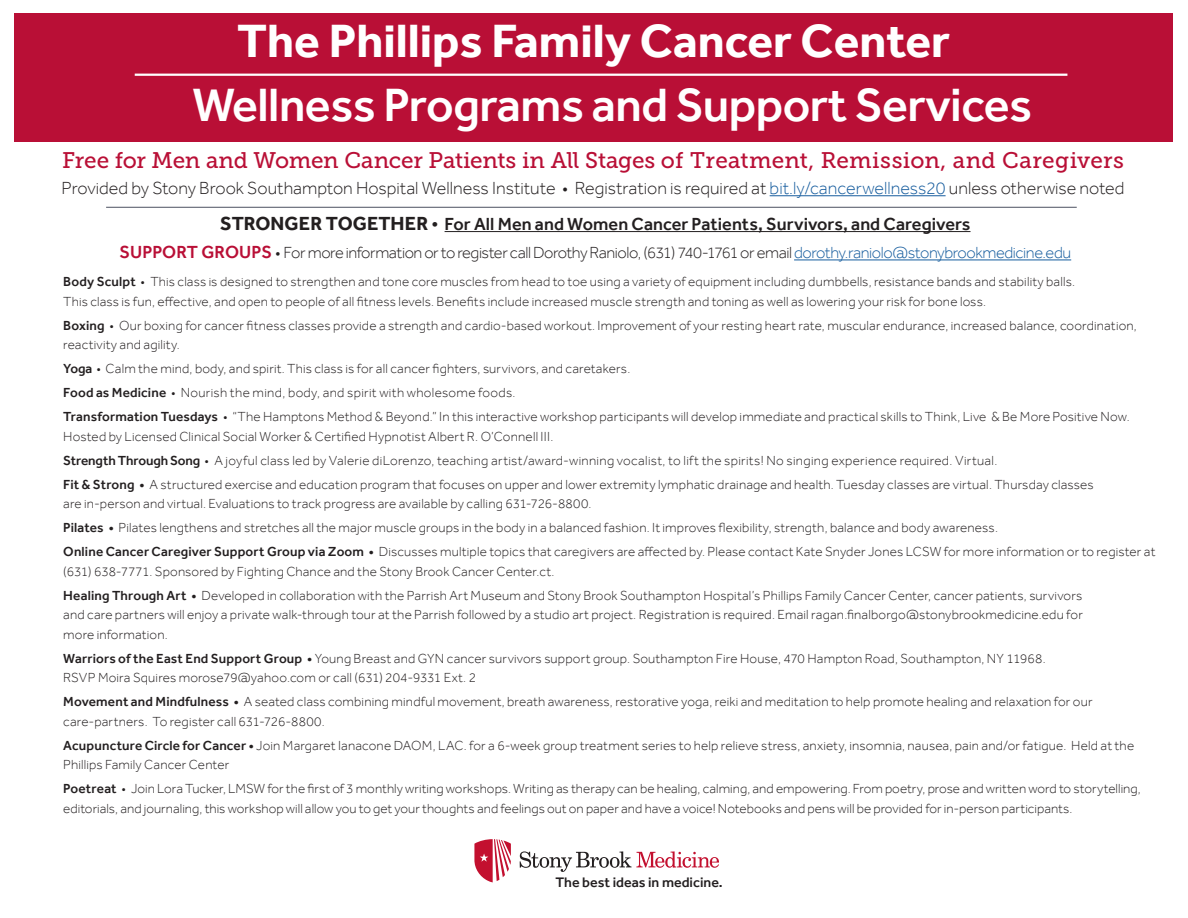
<style>
.page{position:relative;width:1188px;height:918px;background:#fff}
.page>*{position:absolute;margin:0;border:0;box-sizing:border-box;transform-origin:0 0}
.t1{font:500 48px "Effra";letter-spacing:-.01em;color:#fff}
.t2{font:700 48px "Effra";color:#fff}
.t3{font:22.5px "Museo Slab 500";color:#b90f36}
.t4{font:300 18px/35.8px "Effra";color:#231f20;text-align:center}
.t5{font:300 16.5px "Effra";letter-spacing:-.025em;color:#231f20}
.t6{font:500 14.1px "Effra";color:#231f20}
.t7{font:300 13.5px/19.5px "Effra";letter-spacing:.015em;color:#231f20}
.s1{color:#175d9e}
.s2{font-weight:700;font-size:19.5px}
.s3{font-weight:700;font-size:16.5px}
.s4{font-weight:500}
.s5{font-weight:500;font-size:18px;color:#b90f36}
</style>
<div class="page">
<div style="left:14px;top:13px;width:1159px;height:129px;background:#b90f36"></div>
<hr style="left:135px;top:74px;width:932px;height:2px;background:#fff">
<hr style="left:770px;top:195px;width:176px;height:1px;background:#175d9e">
<hr style="left:445px;top:231px;width:526px;height:1px;background:#231f20">
<hr style="left:794px;top:260px;width:277px;height:1px;background:#175d9e">
<hr style="left:106px;top:207px;width:971px;height:1px;background:#4c5160">
<svg style="left:520px;top:851px;width:199px;height:21px"></svg>
<svg style="left:474px;top:839px;width:37px;height:43px"></svg>
<h1 class="t2" style="left:237px;top:12px;width:714px">The Phillips Family Cancer Center</h1>
<h1 class="t1" style="left:192px;top:77px;width:841px">Wellness Programs and Support Services</h1>
<h2 class="t3" style="left:62px;top:148px;width:1063px">Free for Men and Women Cancer Patients in All Stages of Treatment, Remission, and Caregivers</h2>
<h3 class="t4" style="left:62px;top:170px;width:1064px">Provided by Stony Brook Southampton Hospital Wellness Institute • Registration is required at <span class="s1">bit.ly/cancerwellness20</span> unless otherwise noted<br><span class="s2">STRONGER TOGETHER</span> <span class="s3">•</span> <span class="s4">For All Men and Women Cancer Patients, Survivors, and Caregivers</span></h3>
<p class="t5" style="left:120px;top:243px;width:953px"><span class="s5">SUPPORT GROUPS</span> • For more information or to register call Dorothy Raniolo, (631) 740-1761 or email <span class="s1">dorothy.raniolo@stonybrookmedicine.edu</span></p>
<p class="t7" style="left:63px;top:272px;width:1013px"><span class="s4">Body Sculpt</span> • This class is designed to strengthen and tone core muscles from head to toe using a variety of equipment including dumbbells, resistance bands and stability balls.<br>This class is fun, effective, and open to people of all fitness levels. Benefits include increased muscle strength and toning as well as lowering your risk for bone loss.</p>
<p class="t7" style="left:63px;top:315px;width:1075px"><span class="s4">Boxing</span> • Our boxing for cancer fitness classes provide a strength and cardio-based workout. Improvement of your resting heart rate, muscular endurance, increased balance, coordination, reactivity and agility.</p>
<p class="t7" style="left:63px;top:357px;width:1068px;line-height:24px"><span class="s4">Yoga</span> • Calm the mind, body, and spirit. This class is for all cancer fighters, survivors, and caretakers.<br><span class="s4">Food as Medicine</span> • Nourish the mind, body, and spirit with wholesome foods.<br><span class="s4">Transformation Tuesdays</span> • “The Hamptons Method &amp; Beyond.” In this interactive workshop participants will develop immediate and practical skills to Think, Live &amp; Be More Positive Now.</p>
<p class="t7" style="left:63px;top:424px;width:1032px;line-height:24px">Hosted by Licensed Clinical Social Worker &amp; Certified Hypnotist Albert R. O’Connell III.<br><span class="s4">Strength Through Song</span> • A joyful class led by Valerie diLorenzo, teaching artist/award-winning vocalist, to lift the spirits! No singing experience required. Virtual.<br><span class="s4">Fit &amp; Strong •</span> A structured exercise and education program that focuses on upper and lower extremity lymphatic drainage and health. Tuesday classes are virtual. Thursday classes</p>
<p class="t7" style="left:63px;top:492px;width:1094px;line-height:24px">are in-person and virtual. Evaluations to track progress are available by calling 631-726-8800.<br><span class="s4">Pilates •</span> Pilates lengthens and stretches all the major muscle groups in the body in a balanced fashion. It improves flexibility, strength, balance and body awareness.<br><span class="s4">Online Cancer Caregiver Support Group via Zoom •</span> Discusses multiple topics that caregivers are affected by. Please contact Kate Snyder Jones LCSW for more information or to register at</p>
<p class="t7" style="left:63px;top:559px;width:1021px;line-height:24px">(631) 638-7771. Sponsored by Fighting Chance and the Stony Brook Cancer Center.ct.<br><span class="s4">Healing Through Art •</span> Developed in collaboration with the Parrish Art Museum and Stony Brook Southampton Hospital’s Phillips Family Cancer Center, cancer patients, survivors</p>
<p class="t7" style="left:63px;top:605px;width:1021px">and care partners will enjoy a private walk-through tour at the Parrish followed by a studio art project. Registration is required. Email ragan.finalborgo@stonybrookmedicine.edu for more information.</p>
<p class="t7" style="left:63px;top:648px;width:984px"><span class="s4">Warriors of the East End Support Group •</span> Young Breast and GYN cancer survivors support group. Southampton Fire House, 470 Hampton Road, Southampton, NY 11968.<br>RSVP Moira Squires morose79@yahoo.com or call (631) 204-9331 Ext. 2</p>
<p class="t7" style="left:63px;top:692px;width:1031px"><span class="s4">Movement and Mindfulness •</span> A seated class combining mindful movement, breath awareness, restorative yoga, reiki and meditation to help promote healing and relaxation for our care-partners. To register call 631-726-8800.</p>
<p class="t7" style="left:63px;top:735px;width:1073px"><span class="s4">Acupuncture Circle for Cancer •</span> Join Margaret Ianacone DAOM, LAC. for a 6-week group treatment series to help relieve stress, anxiety, insomnia, nausea, pain and/or fatigue. Held at the<br>Phillips Family Cancer Center</p>
<p class="t7" style="left:63px;top:779px;width:1079px"><span class="s4">Poetreat</span> • Join Lora Tucker, LMSW for the first of 3 monthly writing workshops. Writing as therapy can be healing, calming, and empowering. From poetry, prose and written word to storytelling, editorials, and journaling, this workshop will allow you to get your thoughts and feelings out on paper and have a voice! Notebooks and pens will be provided for in-person participants.</p>
<p class="t6" style="left:555px;top:874px;width:169px">The best ideas in medicine.</p>
</div>
